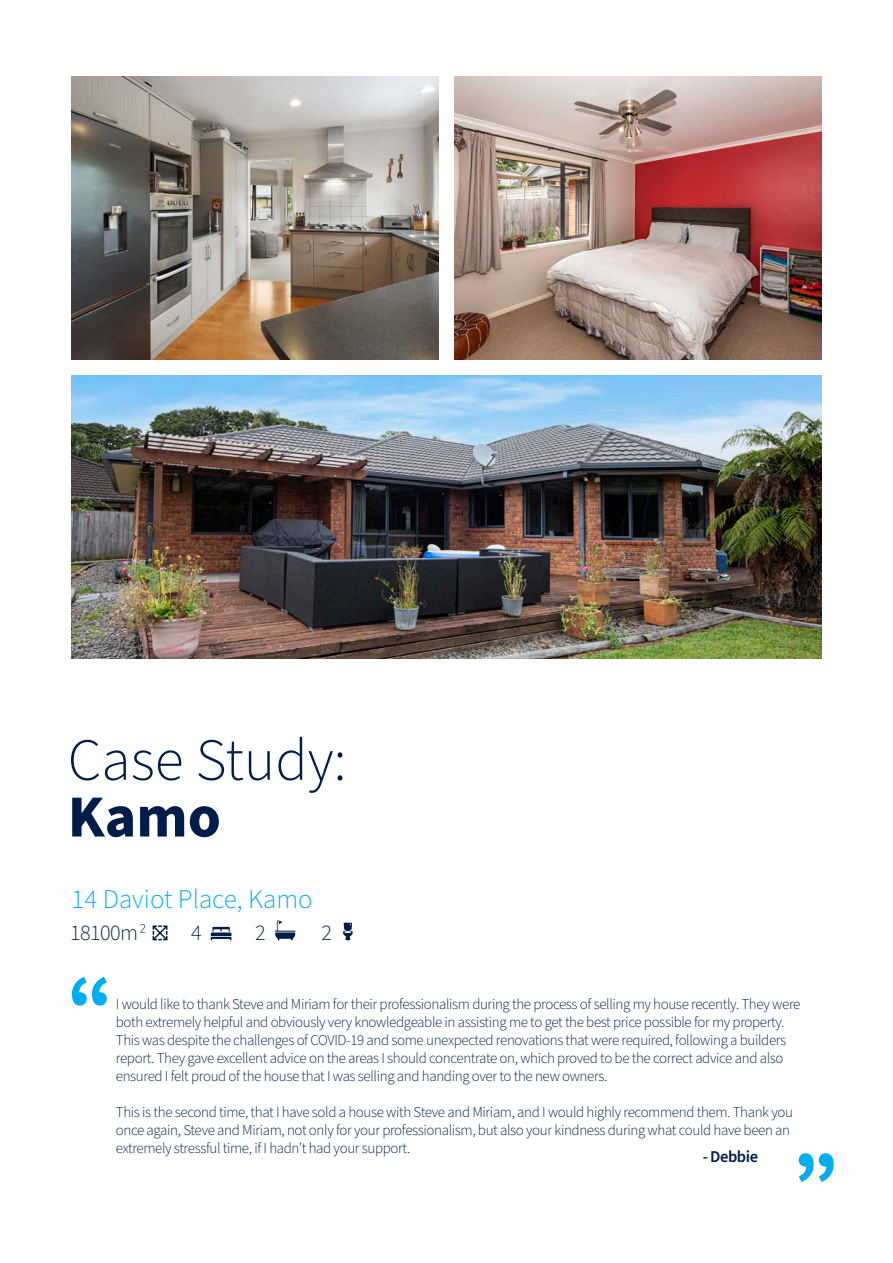
<style>
.page{position:relative;width:893px;height:1263px;background:#fff}
.page>*{position:absolute;margin:0;border:0;box-sizing:border-box;transform-origin:0 0}
.t1{font:900 77.1px "Source Sans Pro";color:#00aeef}
.t2{font:300 59.7px "Source Sans Pro";color:#001d49}
.t3{font:700 59.7px "Source Sans Pro";color:#001d49}
.t4{font:300 27px "Source Sans Pro";color:#00aeef}
.t5{font:300 22.2px "Source Sans Pro";letter-spacing:-.025em;color:#001d49}
.t6{font:600 16.5px "Source Sans Pro";letter-spacing:-.025em;color:#001d49}
.t7{font:300 15px/18px "Source Sans Pro";letter-spacing:-.025em;color:#001d49}
</style>
<div class="page">
<img style="left:455px;top:77px;width:366px;height:282px">
<img style="left:72px;top:77px;width:366px;height:282px">
<svg style="left:275px;top:920px;width:21px;height:20px"></svg>
<svg style="left:343px;top:923px;width:10px;height:17px"></svg>
<svg style="left:153px;top:925px;width:14px;height:15px"></svg>
<svg style="left:211px;top:927px;width:20px;height:13px"></svg>
<svg style="left:140px;top:924px;width:5px;height:8px"></svg>
<img style="left:72px;top:376px;width:749px;height:282px">
<h2 class="t2" style="left:68px;top:735px;width:280px">Case Study:</h2>
<h2 class="t3" style="left:68px;top:793px;width:155px">Kamo</h2>
<h3 class="t4" style="left:72px;top:888px;width:243px">14 Daviot Place, Kamo</h3>
<h3 class="t5" style="left:70px;top:923px;width:70px">18100m</h3>
<h3 class="t5" style="left:191px;top:923px;width:12px">4</h3>
<h3 class="t5" style="left:255px;top:924px;width:12px">2</h3>
<h3 class="t5" style="left:322px;top:923px;width:12px">2</h3>
<h1 class="t1" style="left:68px;top:972px;width:46px">“</h1>
<p class="t7" style="left:116px;top:997px;width:686px">I would like to thank Steve and Miriam for their professionalism during the process of selling my house recently. They were both extremely helpful and obviously very knowledgeable in assisting me to get the best price possible for my property.<br>This was despite the challenges of COVID-19 and some unexpected renovations that were required, following a builders report. They gave excellent advice on the areas I should concentrate on, which proved to be the correct advice and also ensured I felt proud of the house that I was selling and handing over to the new owners.</p>
<p class="t7" style="left:116px;top:1105px;width:679px">This is the second time, that I have sold a house with Steve and Miriam, and I would highly recommend them. Thank you once again, Steve and Miriam, not only for your professionalism, but also your kindness during what could have been an extremely stressful time, if I hadn’t had your support.</p>
<p class="t6" style="left:703px;top:1149px;width:57px">- Debbie</p>
<h1 class="t1" style="left:838px;top:1187px;width:46px;rotate:-180deg">“</h1>
</div>
